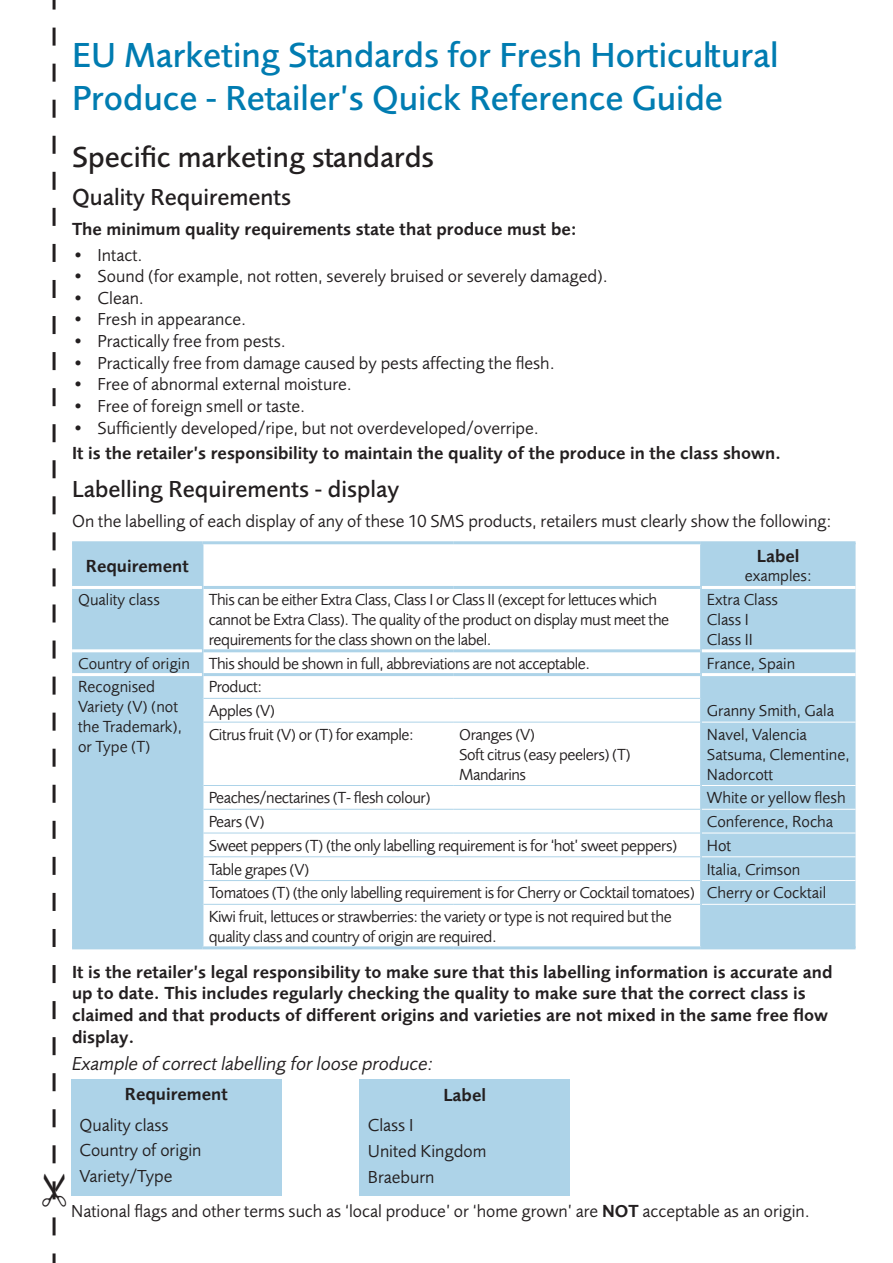
<style>
.page{position:relative;width:893px;height:1263px;background:#fff}
.page>*{position:absolute;margin:0;border:0;box-sizing:border-box;transform-origin:0 0}
.t1{font:500 36px/43.2px "Foundry Sans";color:#007cb1}
.t2{font:500 30px "Foundry Sans";color:#231f20}
.t3{font:500 24px "Foundry Sans";color:#231f20}
.t4{font:italic 19.5px "Foundry Sans";color:#231f20}
.t5{font:18px "Foundry Sans Normal";color:#231f20}
.t6{font:600 18px/21.6px "Foundry Sans";color:#231f20}
.t7{font:16.5px/19.8px "Foundry Sans";letter-spacing:-.025em;color:#231f20}
.t8{font:16.5px/19.8px "Foundry Sans";color:#231f20}
.s1{font-family:"Foundry Sans";font-weight:600}
</style>
<div class="page">
<div style="left:72px;top:544px;width:783px;height:402px;background:#add3e8"></div>
<svg style="left:203px;top:544px;width:497px;height:402px"></svg>
<hr style="left:702px;top:722px;width:153px;height:1px;background:#fff">
<hr style="left:702px;top:785px;width:153px;height:1px;background:#fff">
<hr style="left:702px;top:809px;width:153px;height:1px;background:#fff">
<hr style="left:702px;top:833px;width:153px;height:1px;background:#fff">
<hr style="left:702px;top:856px;width:153px;height:1px;background:#fff">
<hr style="left:702px;top:880px;width:153px;height:1px;background:#fff">
<hr style="left:702px;top:904px;width:153px;height:1px;background:#fff">
<hr style="left:72px;top:586px;width:130px;height:3px;background:#fff">
<hr style="left:702px;top:586px;width:153px;height:3px;background:#fff">
<hr style="left:72px;top:649px;width:130px;height:3px;background:#fff">
<hr style="left:702px;top:649px;width:153px;height:3px;background:#fff">
<hr style="left:72px;top:673px;width:130px;height:3px;background:#fff">
<hr style="left:702px;top:673px;width:153px;height:3px;background:#fff">
<hr style="left:72px;top:541px;width:131px;height:3px;background:#add3e8">
<hr style="left:202px;top:544px;width:1px;height:43px;background:#add3e8">
<hr style="left:203px;top:541px;width:250px;height:3px;background:#add3e8">
<hr style="left:453px;top:541px;width:248px;height:3px;background:#add3e8">
<hr style="left:700px;top:544px;width:2px;height:43px;background:#add3e8">
<hr style="left:701px;top:541px;width:154px;height:3px;background:#add3e8">
<hr style="left:202px;top:587px;width:1px;height:64px;background:#add3e8">
<hr style="left:203px;top:586px;width:250px;height:3px;background:#add3e8">
<hr style="left:453px;top:586px;width:247px;height:3px;background:#add3e8">
<hr style="left:203px;top:649px;width:250px;height:3px;background:#add3e8">
<hr style="left:453px;top:649px;width:247px;height:3px;background:#add3e8">
<hr style="left:700px;top:587px;width:2px;height:64px;background:#add3e8">
<hr style="left:700px;top:651px;width:2px;height:24px;background:#add3e8">
<hr style="left:203px;top:673px;width:250px;height:3px;background:#add3e8">
<hr style="left:453px;top:673px;width:247px;height:3px;background:#add3e8">
<hr style="left:700px;top:675px;width:2px;height:23px;background:#add3e8">
<svg style="left:202px;top:651px;width:1px;height:71px"></svg>
<hr style="left:203px;top:698px;width:250px;height:1px;background:#add3e8">
<hr style="left:453px;top:698px;width:247px;height:1px;background:#add3e8">
<hr style="left:700px;top:698px;width:2px;height:24px;background:#add3e8">
<hr style="left:202px;top:722px;width:1px;height:63px;background:#add3e8">
<hr style="left:203px;top:722px;width:250px;height:1px;background:#add3e8">
<hr style="left:453px;top:722px;width:247px;height:1px;background:#add3e8">
<hr style="left:700px;top:722px;width:2px;height:63px;background:#add3e8">
<svg style="left:202px;top:785px;width:1px;height:119px"></svg>
<hr style="left:203px;top:785px;width:250px;height:1px;background:#add3e8">
<hr style="left:203px;top:809px;width:250px;height:1px;background:#add3e8">
<hr style="left:453px;top:809px;width:247px;height:1px;background:#add3e8">
<hr style="left:203px;top:833px;width:250px;height:1px;background:#add3e8">
<hr style="left:453px;top:833px;width:247px;height:1px;background:#add3e8">
<hr style="left:203px;top:856px;width:250px;height:1px;background:#add3e8">
<hr style="left:453px;top:856px;width:247px;height:1px;background:#add3e8">
<hr style="left:203px;top:880px;width:250px;height:1px;background:#add3e8">
<hr style="left:453px;top:880px;width:247px;height:1px;background:#add3e8">
<hr style="left:453px;top:785px;width:247px;height:1px;background:#add3e8">
<hr style="left:700px;top:785px;width:2px;height:24px;background:#add3e8">
<hr style="left:700px;top:809px;width:2px;height:24px;background:#add3e8">
<hr style="left:700px;top:833px;width:2px;height:24px;background:#add3e8">
<hr style="left:700px;top:857px;width:2px;height:23px;background:#add3e8">
<hr style="left:700px;top:880px;width:2px;height:24px;background:#add3e8">
<hr style="left:72px;top:946px;width:131px;height:3px;background:#add3e8">
<hr style="left:202px;top:904px;width:1px;height:42px;background:#add3e8">
<hr style="left:203px;top:904px;width:250px;height:1px;background:#add3e8">
<hr style="left:453px;top:904px;width:247px;height:1px;background:#add3e8">
<hr style="left:203px;top:946px;width:250px;height:3px;background:#add3e8">
<hr style="left:453px;top:946px;width:248px;height:3px;background:#add3e8">
<hr style="left:700px;top:904px;width:2px;height:42px;background:#add3e8">
<hr style="left:701px;top:946px;width:154px;height:3px;background:#add3e8">
<div style="left:71px;top:1079px;width:211px;height:116px;background:#add3e8"></div>
<div style="left:359px;top:1079px;width:211px;height:117px;background:#add3e8"></div>
<svg style="left:52px;top:0;width:4px;height:1263px"></svg>
<h1 class="t1" style="left:72px;top:33px;width:708px">EU Marketing Standards for Fresh Horticultural<br>Produce - Retailer’s Quick Reference Guide</h1>
<h2 class="t2" style="left:72px;top:140px;width:363px">Specific marketing standards</h2>
<h3 class="t3" style="left:72px;top:183px;width:221px">Quality Requirements</h3>
<p class="t6" style="left:72px;top:218px;width:506px">The minimum quality requirements state that produce must be:</p>
<p class="t5" style="left:72px;top:244px;width:72px">• Intact.</p>
<p class="t5" style="left:72px;top:266px;width:537px">• Sound (for example, not rotten, severely bruised or severely damaged).</p>
<p class="t5" style="left:72px;top:287px;width:74px">• Clean.</p>
<p class="t5" style="left:72px;top:309px;width:176px">• Fresh in appearance.</p>
<p class="t5" style="left:72px;top:331px;width:215px">• Practically free from pests.</p>
<p class="t5" style="left:72px;top:352px;width:484px">• Practically free from damage caused by pests affecting the flesh.</p>
<p class="t5" style="left:72px;top:374px;width:281px">• Free of abnormal external moisture.</p>
<p class="t5" style="left:72px;top:395px;width:235px">• Free of foreign smell or taste.</p>
<p class="t5" style="left:72px;top:417px;width:468px">• Sufficiently developed/ripe, but not overdeveloped/overripe.</p>
<p class="t6" style="left:72px;top:442px;width:711px">It is the retailer’s responsibility to maintain the quality of the produce in the class shown.</p>
<h3 class="t3" style="left:72px;top:475px;width:329px">Labelling Requirements - display</h3>
<p class="t5" style="left:72px;top:510px;width:761px">On the labelling of each display of any of these 10 SMS products, retailers must clearly show the following:</p>
<p class="t6" style="left:86px;top:555px;width:104px">Requirement</p>
<p class="t6" style="left:757px;top:545px;width:44px">Label</p>
<p class="t8" style="left:745px;top:566px;width:68px">examples:</p>
<p class="t8" style="left:78px;top:590px;width:83px">Quality class</p>
<p class="t7" style="left:209px;top:590px;width:462px">This can be either Extra Class, Class I or Class II (except for lettuces which cannot be Extra Class). The quality of the product on display must meet the requirements for the class shown on the label.</p>
<p class="t8" style="left:707px;top:590px;width:73px">Extra Class</p>
<p class="t7" style="left:707px;top:609px;width:43px">Class I</p>
<p class="t7" style="left:707px;top:629px;width:47px">Class II</p>
<p class="t8" style="left:78px;top:653px;width:113px">Country of origin</p>
<p class="t7" style="left:209px;top:653px;width:383px">This should be shown in full, abbreviations are not acceptable.</p>
<p class="t8" style="left:707px;top:653px;width:90px">France, Spain</p>
<p class="t8" style="left:78px;top:677px;width:79px">Recognised</p>
<p class="t8" style="left:78px;top:697px;width:105px">Variety (V) (not the Trademark), or Type (T)</p>
<p class="t7" style="left:209px;top:677px;width:55px">Product:</p>
<p class="t7" style="left:209px;top:701px;width:68px">Apples (V)</p>
<p class="t8" style="left:707px;top:701px;width:129px">Granny Smith, Gala</p>
<p class="t7" style="left:209px;top:724px;width:207px">Citrus fruit (V) or (T) for example:</p>
<p class="t7" style="left:459px;top:724px;width:77px">Oranges (V)</p>
<p class="t7" style="left:459px;top:744px;width:173px">Soft citrus (easy peelers) (T)</p>
<p class="t7" style="left:459px;top:764px;width:68px">Mandarins</p>
<p class="t8" style="left:707px;top:724px;width:144px">Navel, Valencia<br>Satsuma, Clementine,<br>Nadorcott</p>
<p class="t7" style="left:209px;top:788px;width:223px">Peaches/nectarines (T- flesh colour)</p>
<p class="t8" style="left:707px;top:788px;width:140px">White or yellow flesh</p>
<p class="t7" style="left:209px;top:811px;width:57px">Pears (V)</p>
<p class="t8" style="left:707px;top:811px;width:128px">Conference, Rocha</p>
<p class="t7" style="left:209px;top:835px;width:470px">Sweet peppers (T) (the only labelling requirement is for ‘hot’ sweet peppers)</p>
<p class="t7" style="left:707px;top:835px;width:26px">Hot</p>
<p class="t7" style="left:209px;top:859px;width:102px">Table grapes (V)</p>
<p class="t8" style="left:707px;top:859px;width:95px">Italia, Crimson</p>
<p class="t7" style="left:209px;top:883px;width:488px">Tomatoes (T) (the only labelling requirement is for Cherry or Cocktail tomatoes)</p>
<p class="t8" style="left:707px;top:883px;width:121px">Cherry or Cocktail</p>
<p class="t7" style="left:209px;top:906px;width:465px">Kiwi fruit, lettuces or strawberries: the variety or type is not required but the quality class and country of origin are required.</p>
<p class="t6" style="left:72px;top:961px;width:762px">It is the retailer’s legal responsibility to make sure that this labelling information is accurate and up to date. This includes regularly checking the quality to make sure that the correct class is claimed and that products of different origins and varieties are not mixed in the same free flow display.</p>
<p class="t4" style="left:72px;top:1052px;width:363px">Example of correct labelling for loose produce:</p>
<p class="t6" style="left:125px;top:1083px;width:104px">Requirement</p>
<p class="t5" style="left:80px;top:1114px;width:91px">Quality class</p>
<p class="t5" style="left:80px;top:1140px;width:123px">Country of origin</p>
<p class="t5" style="left:80px;top:1166px;width:94px">Variety/Type</p>
<p class="t6" style="left:443px;top:1084px;width:44px">Label</p>
<p class="t5" style="left:368px;top:1114px;width:47px">Class I</p>
<p class="t5" style="left:368px;top:1140px;width:120px">United Kingdom</p>
<p class="t5" style="left:368px;top:1166px;width:68px">Braeburn</p>
<p class="t5" style="left:71px;top:1201px;width:740px">National flags and other terms such as ‘local produce’ or ‘home grown’ are <span class="s1">NOT</span> acceptable as an origin.</p>
</div>
